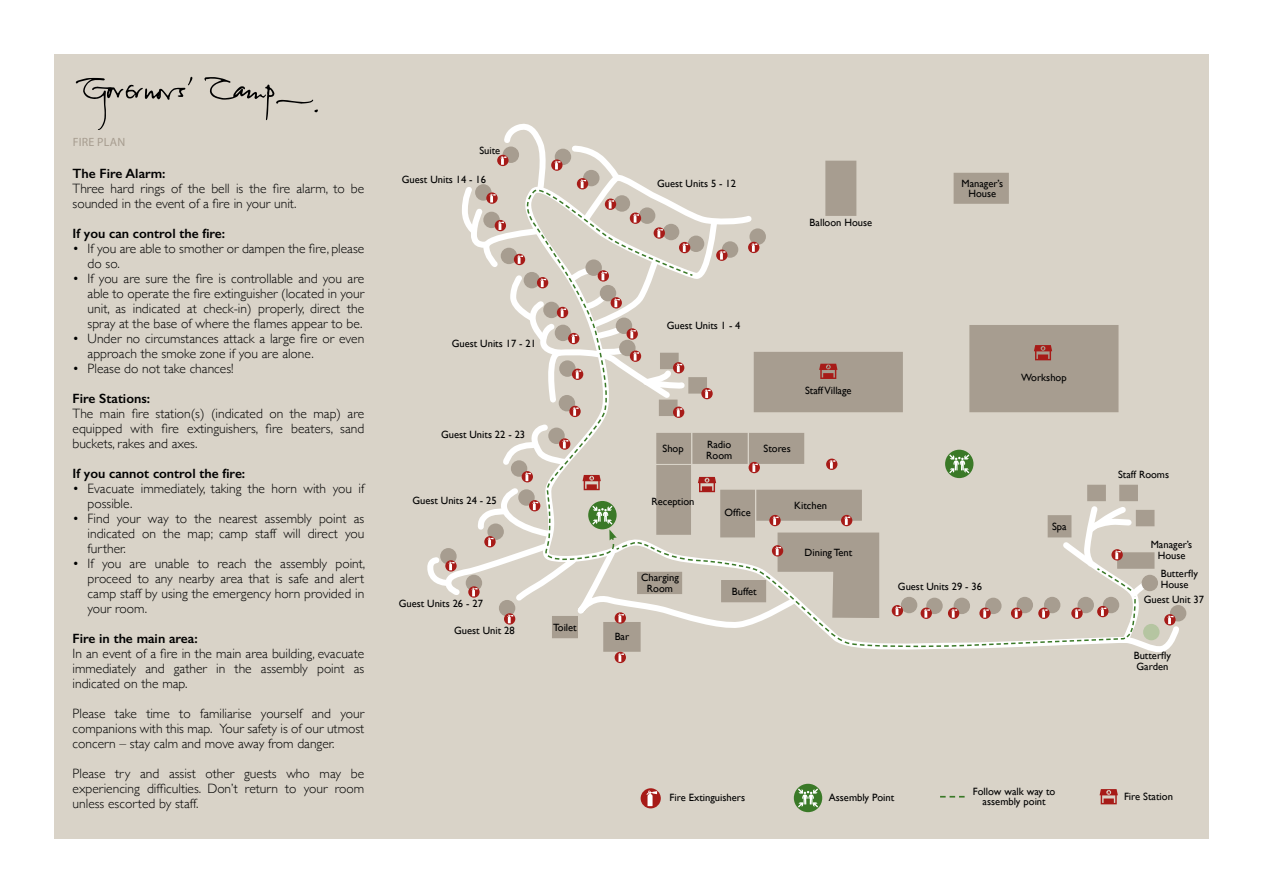
<style>
.page{position:relative;width:1263px;height:893px;background:#fff}
.page>*{position:absolute;margin:0;border:0;box-sizing:border-box;transform-origin:0 0}
.t1{font:300 13.5px/15px "Gill Sans";color:#000;text-align:justify}
.t2{font:600 13.5px "Gill Sans";color:#000}
.t3{font:12px "Myriad Pro";letter-spacing:.02em;color:#a79d90}
.t4{font:10.5px/10.5px "Gill Sans";color:#000;text-align:center}
</style>
<div class="page">
<div style="left:54px;top:54px;width:1155px;height:785px;background:#d9d3c8"></div>
<svg style="left:1099px;top:789px;width:19px;height:15px"></svg>
<div style="left:794px;top:784px;width:28px;height:28px;background:#3a7927;border-radius:50%"></div>
<svg style="left:798px;top:788px;width:20px;height:19px"></svg>
<svg style="left:641px;top:788px;width:20px;height:20px"></svg>
<svg style="left:646px;top:791px;width:11px;height:15px"></svg>
<svg style="left:940px;top:796px;width:25px;height:1px"></svg>
<svg style="left:76px;top:77px;width:116px;height:53px"></svg>
<svg style="left:204px;top:77px;width:114px;height:43px"></svg>
<div style="left:1170px;top:605px;width:16px;height:16px;background:#a79d90;border-radius:50%"></div>
<svg style="left:615px;top:652px;width:11px;height:11px"></svg>
<svg style="left:618px;top:659px;width:4px;height:3px"></svg>
<svg style="left:1141px;top:575px;width:17px;height:16px"></svg>
<svg style="left:427px;top:124px;width:729px;height:523px"></svg>
<p class="t3" style="left:73px;top:135px;width:54px">FIRE PLAN</p>
<p class="t2" style="left:73px;top:165px;width:94px">The Fire Alarm:</p>
<p class="t1" style="left:73px;top:180px;width:293px">Three hard rings of the bell is the fire alarm, to be sounded in the event of a fire in your unit.</p>
<p class="t2" style="left:73px;top:225px;width:154px">If you can control the fire:</p>
<p class="t1" style="left:88px;top:240px;width:278px;text-indent:-15px">• If you are able to smother or dampen the fire, please do so.</p>
<p class="t1" style="left:88px;top:270px;width:278px;text-indent:-15px">• If you are sure the fire is controllable and you are able to operate the fire extinguisher (located in your unit, as indicated at check-in) properly, direct the spray at the base of where the flames appear to be.</p>
<p class="t1" style="left:88px;top:330px;width:278px;text-indent:-15px">• Under no circumstances attack a large fire or even approach the smoke zone if you are alone.</p>
<p class="t1" style="left:73px;top:360px;width:162px">• Please do not take chances!</p>
<p class="t2" style="left:73px;top:390px;width:79px">Fire Stations:</p>
<p class="t1" style="left:73px;top:405px;width:293px">The main fire station(s) (indicated on the map) are equipped with fire extinguishers, fire beaters, sand buckets, rakes and axes.</p>
<p class="t2" style="left:73px;top:465px;width:174px">If you cannot control the fire:</p>
<p class="t1" style="left:88px;top:480px;width:278px;text-indent:-15px">• Evacuate immediately, taking the horn with you if possible.</p>
<p class="t1" style="left:88px;top:510px;width:278px;text-indent:-15px">• Find your way to the nearest assembly point as indicated on the map; camp staff will direct you further.</p>
<p class="t1" style="left:88px;top:555px;width:279px;text-indent:-15px">• If you are unable to reach the assembly point, proceed to any nearby area that is safe and alert camp staff by using the emergency horn provided in your room.</p>
<p class="t2" style="left:73px;top:630px;width:127px">Fire in the main area:</p>
<p class="t1" style="left:73px;top:645px;width:293px">In an event of a fire in the main area building, evacuate immediately and gather in the assembly point as indicated on the map.</p>
<p class="t1" style="left:73px;top:705px;width:293px">Please take time to familiarise yourself and your companions with this map. Your safety is of our utmost concern – stay calm and move away from danger.</p>
<p class="t1" style="left:73px;top:765px;width:293px">Please try and assist other guests who may be experiencing difficulties. Don’t return to your room unless escorted by staff.</p>
<p class="t4" style="left:479px;top:145px;width:22px">Suite</p>
<p class="t4" style="left:402px;top:174px;width:86px">Guest Units 14 - 16</p>
<p class="t4" style="left:452px;top:338px;width:86px">Guest Units 17 - 21</p>
<p class="t4" style="left:441px;top:429px;width:86px">Guest Units 22 - 23</p>
<p class="t4" style="left:412px;top:495px;width:86px">Guest Units 24 - 25</p>
<p class="t4" style="left:399px;top:598px;width:86px">Guest Units 26 - 27</p>
<p class="t4" style="left:454px;top:625px;width:62px">Guest Unit 28</p>
<p class="t4" style="left:553px;top:622px;width:25px">Toilet</p>
<p class="t4" style="left:657px;top:178px;width:80px">Guest Units 5 - 12</p>
<p class="t4" style="left:810px;top:217px;width:64px">Balloon House</p>
<p class="t4" style="left:961px;top:178px;width:43px">Manager’s<br>House</p>
<p class="t4" style="left:667px;top:320px;width:75px">Guest Units 1 - 4</p>
<p class="t4" style="left:805px;top:385px;width:48px">Staff Village</p>
<p class="t4" style="left:662px;top:443px;width:23px">Shop</p>
<p class="t4" style="left:706px;top:439px;width:28px;text-align:left">Radio<br>Room</p>
<p class="t4" style="left:764px;top:443px;width:29px">Stores</p>
<p class="t4" style="left:651px;top:496px;width:45px">Reception</p>
<p class="t4" style="left:641px;top:572px;width:39px">Charging<br>Room</p>
<p class="t4" style="left:615px;top:632px;width:16px">Bar</p>
<p class="t4" style="left:724px;top:508px;width:28px">Office</p>
<p class="t4" style="left:732px;top:586px;width:26px">Buffet</p>
<p class="t4" style="left:794px;top:500px;width:34px">Kitchen</p>
<p class="t4" style="left:805px;top:548px;width:49px">Dining Tent</p>
<p class="t4" style="left:1021px;top:372px;width:47px">Workshop</p>
<p class="t4" style="left:898px;top:581px;width:86px">Guest Units 29 - 36</p>
<p class="t4" style="left:1052px;top:521px;width:16px">Spa</p>
<p class="t4" style="left:1118px;top:469px;width:53px">Staff Rooms</p>
<p class="t4" style="left:1151px;top:539px;width:43px">Manager’s<br>House</p>
<p class="t4" style="left:1161px;top:568px;width:39px;text-align:left">Butterfly<br>House</p>
<p class="t4" style="left:1144px;top:594px;width:62px">Guest Unit 37</p>
<p class="t4" style="left:1134px;top:651px;width:39px;text-align:left">Butterfly<br>Garden</p>
<p class="t4" style="left:973px;top:786px;width:84px">Follow walk way to assembly point</p>
<p class="t4" style="left:669px;top:792px;width:77px">Fire Extinguishers</p>
<p class="t4" style="left:829px;top:792px;width:67px">Assembly Point</p>
<p class="t4" style="left:1124px;top:791px;width:51px">Fire Station</p>
</div>
